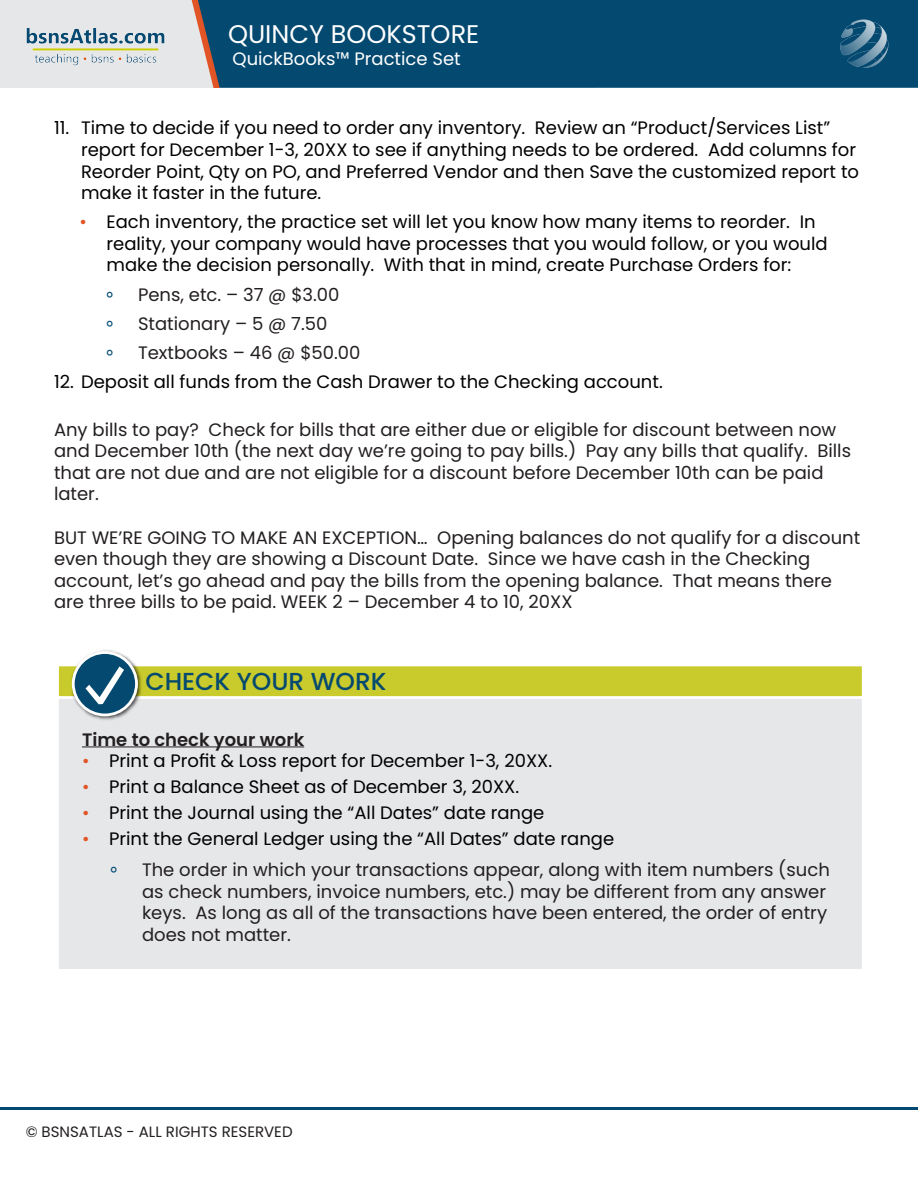
<style>
.page{position:relative;width:918px;height:1188px;background:#fff}
.page>*{position:absolute;margin:0;border:0;box-sizing:border-box;transform-origin:0 0}
.t1{font:25.5px "Poppins";color:#fff}
.t2{font:500 24.6px "Poppins";color:#044970}
.t3{font:18px/21.6px "Poppins";color:#231f20}
.t4{font:18px/21.6px "Poppins";color:#000}
.t5{font:18px "Poppins";color:#fff}
.t6{font:600 18px "Poppins";color:#231f20}
.t7{font:18px "Devanagari Sangam MN";color:#034971}
.t8{font:15px "Poppins";color:#231f20}
.s1{color:#e15525}
</style>
<div class="page">
<div style="left:0;top:0;width:594px;height:88px;background:#e6e7e9"></div>
<div style="left:223px;top:0;width:695px;height:88px;background:#044970"></div>
<svg style="left:191px;top:0;width:32px;height:88px"></svg>
<img style="left:26px;top:28px;width:139px;height:38px">
<hr style="left:0;top:1107px;width:918px;height:3px;background:#034971">
<img style="left:835px;top:16px;width:58px;height:54px">
<div style="left:59px;top:704px;width:803px;height:264px;background:#e6e7e9"></div>
<img style="left:68px;top:650px;width:77px;height:72px">
<svg style="left:73px;top:653px;width:64px;height:62px"></svg>
<div style="left:72px;top:651px;width:66px;height:65px;border:3px solid #fff;border-radius:50%"></div>
<svg style="left:58px;top:664px;width:804px;height:40px;background:#c8cd63"></svg>
<hr style="left:82px;top:746px;width:222px;height:1px;background:#231f20">
<h1 class="t1" style="left:228px;top:20px;width:253px">QUINCY BOOKSTORE</h1>
<p class="t5" style="left:232px;top:48px;width:230px">QuickBooks™ Practice Set</p>
<p class="t4" style="left:81px;top:117px;width:780px;text-indent:-27px">11. Time to decide if you need to order any inventory. Review an “Product/Services List” report for December 1-3, 20XX to see if anything needs to be ordered. Add columns for Reorder Point, Qty on PO, and Preferred Vendor and then Save the customized report to make it faster in the future.</p>
<p class="t4" style="left:106px;top:211px;width:723px;text-indent:-27px"><span class="s1">•</span> Each inventory, the practice set will let you know how many items to reorder. In reality, your company would have processes that you would follow, or you would make the decision personally. With that in mind, create Purchase Orders for:</p>
<p class="t7" style="left:106px;top:284px;width:9px">०</p>
<p class="t3" style="left:138px;top:283px;width:203px">Pens, etc. – 37 @ $3.00</p>
<p class="t7" style="left:106px;top:313px;width:9px">०</p>
<p class="t3" style="left:138px;top:313px;width:191px">Stationary – 5 @ 7.50</p>
<p class="t7" style="left:106px;top:342px;width:9px">०</p>
<p class="t3" style="left:138px;top:342px;width:224px">Textbooks – 46 @ $50.00</p>
<p class="t4" style="left:54px;top:371px;width:610px">12. Deposit all funds from the Cash Drawer to the Checking account.</p>
<p class="t3" style="left:54px;top:418px;width:799px">Any bills to pay? Check for bills that are either due or eligible for discount between now and December 10th (the next day we’re going to pay bills.) Pay any bills that qualify. Bills that are not due and are not eligible for a discount before December 10th can be paid later.</p>
<p class="t3" style="left:54px;top:526px;width:808px">BUT WE’RE GOING TO MAKE AN EXCEPTION… Opening balances do not qualify for a discount even though they are showing a Discount Date. Since we have cash in the Checking account, let’s go ahead and pay the bills from the opening balance. That means there are three bills to be paid. WEEK 2 – December 4 to 10, 20XX</p>
<h2 class="t2" style="left:145px;top:667px;width:243px">CHECK YOUR WORK</h2>
<p class="t6" style="left:82px;top:729px;width:224px">Time to check your work</p>
<p class="t4" style="left:82px;top:750px;width:472px"><span class="s1">•</span> Print a Profit &amp; Loss report for December 1-3, 20XX.</p>
<p class="t4" style="left:82px;top:776px;width:439px"><span class="s1">•</span> Print a Balance Sheet as of December 3, 20XX.</p>
<p class="t4" style="left:82px;top:802px;width:464px"><span class="s1">•</span> Print the Journal using the “All Dates” date range</p>
<p class="t4" style="left:82px;top:828px;width:534px"><span class="s1">•</span> Print the General Ledger using the “All Dates” date range</p>
<p class="t7" style="left:111px;top:859px;width:9px">०</p>
<p class="t3" style="left:142px;top:859px;width:689px">The order in which your transactions appear, along with item numbers (such as check numbers, invoice numbers, etc.) may be different from any answer keys. As long as all of the transactions have been entered, the order of entry does not matter.</p>
<p class="t8" style="left:26px;top:1123px;width:268px">© BSNSATLAS - ALL RIGHTS RESERVED</p>
</div>
